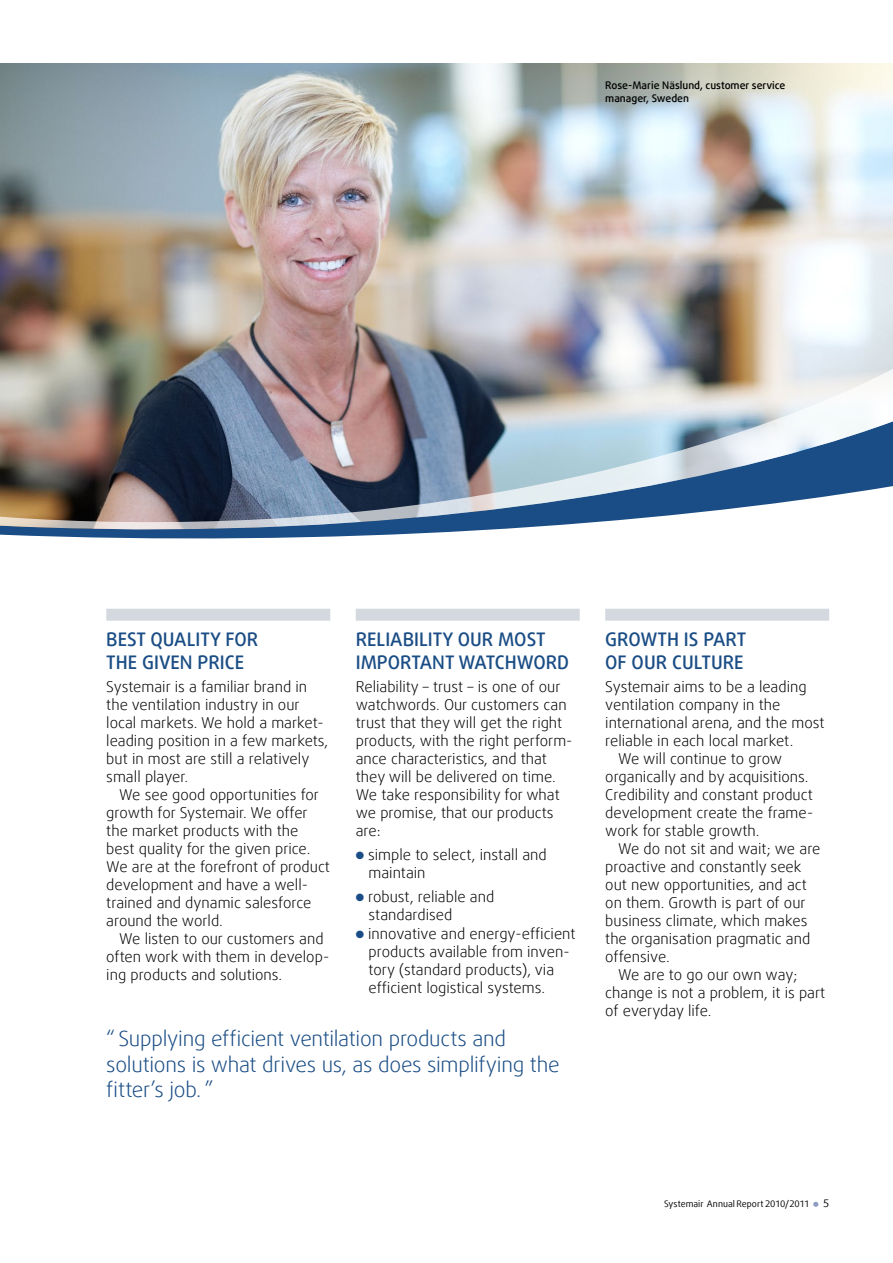
<style>
.page{position:relative;width:893px;height:1263px;background:#fff}
.page>*{position:absolute;margin:0;border:0;box-sizing:border-box;transform-origin:0 0}
.t1{font:300 21px/25.5px "Daxline Offc Pro";letter-spacing:-.015em;color:#1a4d85}
.t2{font:500 18.75px/22.5px "Daxline Offc Pro";color:#1a4d85;text-align:right}
.t3{font:300 15px/18px "Daxline Offc Pro";color:#000}
.t4{font:500 10.5px/12.6px "Daxline Offc Pro";color:#000}
.t5{font:10.5px "Daxline Offc Pro";color:#000}
.t6{font:9px "Daxline Offc Pro";letter-spacing:-.005em;color:#000}
.s1{color:#1a4d85}
</style>
<div class="page">
<img style="left:0;top:64px;width:893px;height:305px">
<div style="left:605px;top:609px;width:224px;height:12px;background:#d3d9df"></div>
<div style="left:106px;top:609px;width:224px;height:12px;background:#d3d9df"></div>
<div style="left:356px;top:609px;width:224px;height:12px;background:#d3d9df"></div>
<img style="left:0;top:369px;width:893px;height:170px">
<p class="t4" style="left:605px;top:79px;width:182px">ROSE-MARIE NÄSLUND, CUSTOMER SERVICE<br>MANAGER, SWEDEN</p>
<p class="t2" style="left:106px;top:628px;width:22px">BEST</p>
<p class="t2" style="left:150px;top:628px;width:87px">QUALITY FOR</p>
<p class="t2" style="left:106px;top:651px;width:11px">THE</p>
<p class="t2" style="left:142px;top:651px;width:66px">GIVEN PRICE</p>
<p class="t3" style="left:106px;top:678px;width:223px">Systemair is a familiar brand in the ventilation industry in our local markets. We hold a market&shy;leading position in a few markets, but in most are still a relatively small player.</p>
<p class="t3" style="left:106px;top:786px;width:225px;text-indent:13px">We see good opportunities for growth for Systemair. We offer the market products with the best quality for the given price.<br>We are at the forefront of product development and have a well&shy;trained and dynamic salesforce around the world.</p>
<p class="t3" style="left:106px;top:930px;width:225px;text-indent:13px">We listen to our customers and often work with them in develop&shy;ing products and solutions.</p>
<p class="t2" style="left:356px;top:628px;width:155px;text-align:left">RELIABILITY OUR MOST<br>IMPORT</p>
<p class="t2" style="left:420px;top:651px;width:79px">ANT WATCHWOR</p>
<p class="t2" style="left:557px;top:651px;width:13px">D</p>
<p class="t3" style="left:356px;top:678px;width:216px">Reliability – trust – is one of our watchwords. Our customers can trust that they will get the right products, with the right perform&shy;ance characteristics, and that they will be delivered on time.<br>We take responsibility for what we promise, that our products are:</p>
<p class="t3" style="left:369px;top:846px;width:180px;text-indent:-13px"><span class="s1">●</span> simple to select, install and maintain</p>
<p class="t3" style="left:369px;top:887px;width:127px;text-indent:-13px"><span class="s1">●</span> robust, reliable and standardised</p>
<p class="t3" style="left:369px;top:925px;width:209px;text-indent:-13px"><span class="s1">●</span> innovative and energy-efficient products available from inven&shy;tory (standard products), via efficient logistical systems.</p>
<h1 class="t1" style="left:106px;top:1026px;width:455px">“ Supplying efficient ventilation products and solutions is what drives us, as does simplifying the fitter’s job. ”</h1>
<p class="t2" style="left:605px;top:628px;width:13px">GROWTH</p>
<p class="t2" style="left:605px;top:628px;width:131px">IS PART<br>OF OUR CULTURE</p>
<p class="t3" style="left:605px;top:678px;width:203px">Systemair aims to be a leading</p>
<p class="t3" style="left:605px;top:696px;width:177px">ventilation company in the</p>
<p class="t3" style="left:605px;top:714px;width:221px">international arena, and the most</p>
<p class="t3" style="left:605px;top:732px;width:190px">reliable in each local market.</p>
<p class="t3" style="left:618px;top:750px;width:166px">We will continue to grow</p>
<p class="t3" style="left:605px;top:768px;width:205px">organically and by acquisitions.</p>
<p class="t3" style="left:605px;top:786px;width:209px">Credibility and constant product</p>
<p class="t3" style="left:605px;top:804px;width:209px">development create the frame-</p>
<p class="t3" style="left:605px;top:822px;width:156px">work for stable growth.</p>
<p class="t3" style="left:618px;top:840px;width:204px">We do not sit and wait; we are</p>
<p class="t3" style="left:605px;top:858px;width:198px">proactive and constantly seek</p>
<p class="t3" style="left:605px;top:876px;width:203px">out new opportunities, and act</p>
<p class="t3" style="left:605px;top:894px;width:202px">on them. Growth is part of our</p>
<p class="t3" style="left:605px;top:912px;width:204px">business climate, which makes</p>
<p class="t3" style="left:605px;top:930px;width:207px">the organisation pragmatic and</p>
<p class="t3" style="left:605px;top:948px;width:66px">offensive.</p>
<p class="t3" style="left:618px;top:966px;width:181px">We are to go our own way;</p>
<p class="t3" style="left:605px;top:984px;width:222px">change is not a problem, it is part</p>
<p class="t3" style="left:605px;top:1002px;width:108px">of everyday life.</p>
<p class="t6" style="left:664px;top:1198px;width:147px">Systemair Annual Report 2010/2011</p>
<p class="t5" style="left:823px;top:1197px;width:8px">5</p>
</div>
